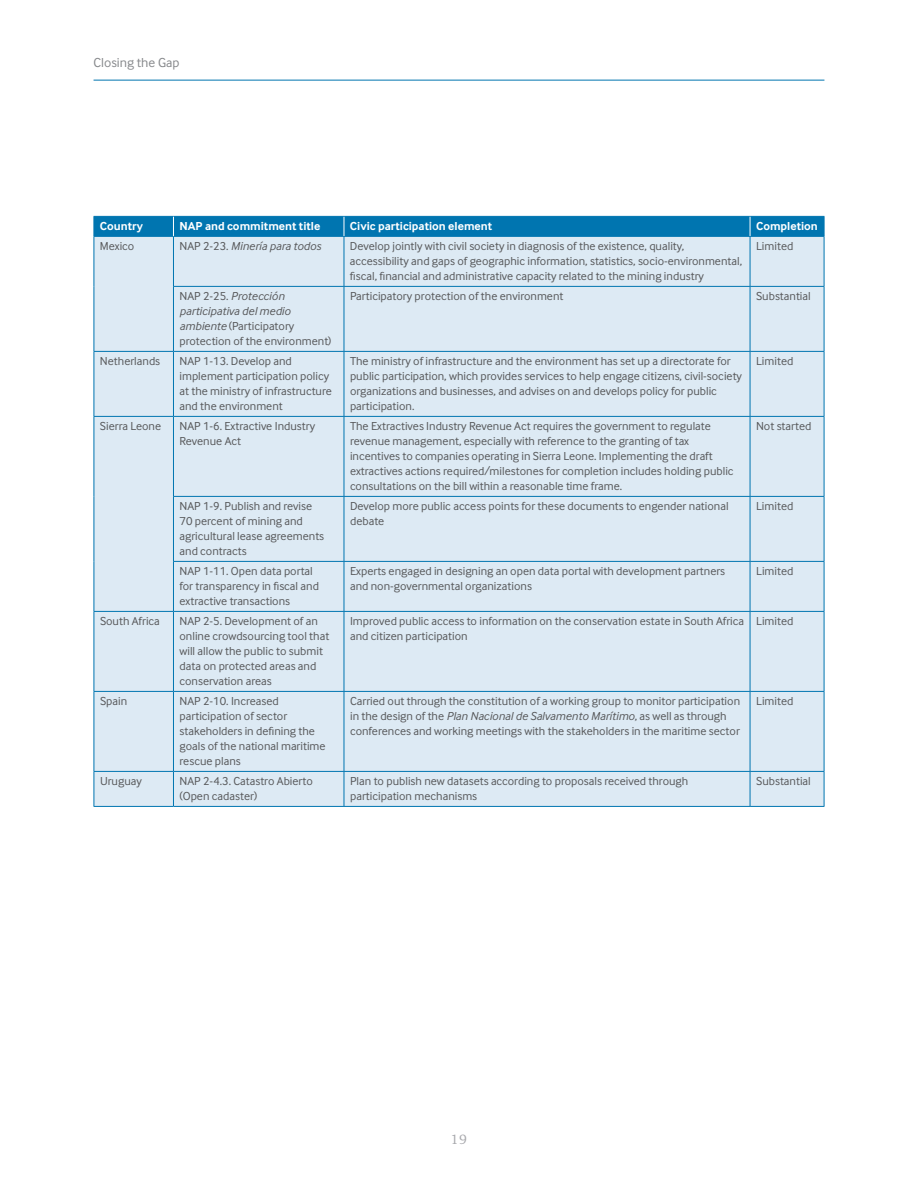
<style>
.page{position:relative;width:918px;height:1188px;background:#fff}
.page>*{position:absolute;margin:0;border:0;box-sizing:border-box;transform-origin:0 0}
.t1{font:13.5px "Inter Face";color:#87898c}
.t2{font:13.5px "DTL Documenta T";color:#a8a9ad}
.t3{font:12px/15px "Inter Face";color:#57585a}
.t4{font:700 12px "Inter Face";color:#fff}
.t5{font:italic 12px "Inter Face";color:#57585a}
.s1{font-style:normal}
.s2{font-style:italic}
</style>
<div class="page">
<hr style="left:94px;top:80px;width:730px;height:1px;background:#0075b0">
<div style="left:95px;top:237px;width:729px;height:569px;background:#ddeaf4"></div>
<hr style="left:94px;top:236px;width:79px;height:1px;background:#0075b0">
<hr style="left:94px;top:237px;width:1px;height:49px;background:#0075b0">
<hr style="left:173px;top:236px;width:171px;height:1px;background:#0075b0">
<hr style="left:173px;top:237px;width:1px;height:49px;background:#0075b0">
<hr style="left:344px;top:236px;width:406px;height:1px;background:#0075b0">
<hr style="left:344px;top:237px;width:1px;height:49px;background:#0075b0">
<hr style="left:750px;top:236px;width:74px;height:1px;background:#0075b0">
<hr style="left:750px;top:237px;width:1px;height:49px;background:#0075b0">
<hr style="left:824px;top:237px;width:1px;height:49px;background:#0075b0">
<hr style="left:94px;top:286px;width:1px;height:65px;background:#0075b0">
<hr style="left:173px;top:286px;width:171px;height:1px;background:#0075b0">
<hr style="left:173px;top:287px;width:1px;height:64px;background:#0075b0">
<hr style="left:344px;top:286px;width:406px;height:1px;background:#0075b0">
<hr style="left:344px;top:287px;width:1px;height:64px;background:#0075b0">
<hr style="left:750px;top:286px;width:74px;height:1px;background:#0075b0">
<hr style="left:750px;top:287px;width:1px;height:64px;background:#0075b0">
<hr style="left:824px;top:287px;width:1px;height:64px;background:#0075b0">
<hr style="left:94px;top:351px;width:79px;height:1px;background:#0075b0">
<hr style="left:94px;top:352px;width:1px;height:64px;background:#0075b0">
<hr style="left:173px;top:351px;width:171px;height:1px;background:#0075b0">
<hr style="left:173px;top:352px;width:1px;height:64px;background:#0075b0">
<hr style="left:344px;top:351px;width:406px;height:1px;background:#0075b0">
<hr style="left:344px;top:352px;width:1px;height:64px;background:#0075b0">
<hr style="left:750px;top:351px;width:74px;height:1px;background:#0075b0">
<hr style="left:750px;top:352px;width:1px;height:64px;background:#0075b0">
<hr style="left:824px;top:352px;width:1px;height:64px;background:#0075b0">
<hr style="left:94px;top:416px;width:79px;height:1px;background:#0075b0">
<hr style="left:94px;top:417px;width:1px;height:79px;background:#0075b0">
<hr style="left:173px;top:416px;width:171px;height:1px;background:#0075b0">
<hr style="left:173px;top:417px;width:1px;height:79px;background:#0075b0">
<hr style="left:344px;top:416px;width:406px;height:1px;background:#0075b0">
<hr style="left:344px;top:417px;width:1px;height:79px;background:#0075b0">
<hr style="left:750px;top:416px;width:74px;height:1px;background:#0075b0">
<hr style="left:750px;top:417px;width:1px;height:79px;background:#0075b0">
<hr style="left:824px;top:417px;width:1px;height:79px;background:#0075b0">
<hr style="left:94px;top:496px;width:1px;height:65px;background:#0075b0">
<hr style="left:173px;top:496px;width:171px;height:1px;background:#0075b0">
<hr style="left:173px;top:497px;width:1px;height:64px;background:#0075b0">
<hr style="left:344px;top:496px;width:406px;height:1px;background:#0075b0">
<hr style="left:344px;top:497px;width:1px;height:64px;background:#0075b0">
<hr style="left:750px;top:496px;width:74px;height:1px;background:#0075b0">
<hr style="left:750px;top:497px;width:1px;height:64px;background:#0075b0">
<hr style="left:824px;top:497px;width:1px;height:64px;background:#0075b0">
<hr style="left:94px;top:561px;width:1px;height:50px;background:#0075b0">
<hr style="left:173px;top:561px;width:171px;height:1px;background:#0075b0">
<hr style="left:173px;top:562px;width:1px;height:49px;background:#0075b0">
<hr style="left:344px;top:561px;width:406px;height:1px;background:#0075b0">
<hr style="left:344px;top:562px;width:1px;height:49px;background:#0075b0">
<hr style="left:750px;top:561px;width:74px;height:1px;background:#0075b0">
<hr style="left:750px;top:562px;width:1px;height:49px;background:#0075b0">
<hr style="left:824px;top:562px;width:1px;height:49px;background:#0075b0">
<hr style="left:94px;top:611px;width:79px;height:1px;background:#0075b0">
<hr style="left:94px;top:612px;width:1px;height:79px;background:#0075b0">
<hr style="left:173px;top:611px;width:171px;height:1px;background:#0075b0">
<hr style="left:173px;top:612px;width:1px;height:79px;background:#0075b0">
<hr style="left:344px;top:611px;width:406px;height:1px;background:#0075b0">
<hr style="left:344px;top:612px;width:1px;height:79px;background:#0075b0">
<hr style="left:750px;top:611px;width:74px;height:1px;background:#0075b0">
<hr style="left:750px;top:612px;width:1px;height:79px;background:#0075b0">
<hr style="left:824px;top:612px;width:1px;height:79px;background:#0075b0">
<hr style="left:94px;top:691px;width:79px;height:1px;background:#0075b0">
<hr style="left:94px;top:692px;width:1px;height:79px;background:#0075b0">
<hr style="left:173px;top:691px;width:171px;height:1px;background:#0075b0">
<hr style="left:173px;top:692px;width:1px;height:79px;background:#0075b0">
<hr style="left:344px;top:691px;width:406px;height:1px;background:#0075b0">
<hr style="left:344px;top:692px;width:1px;height:79px;background:#0075b0">
<hr style="left:750px;top:691px;width:74px;height:1px;background:#0075b0">
<hr style="left:750px;top:692px;width:1px;height:79px;background:#0075b0">
<hr style="left:824px;top:692px;width:1px;height:79px;background:#0075b0">
<hr style="left:94px;top:771px;width:79px;height:1px;background:#0075b0">
<hr style="left:94px;top:772px;width:1px;height:34px;background:#0075b0">
<hr style="left:173px;top:771px;width:171px;height:1px;background:#0075b0">
<hr style="left:173px;top:772px;width:1px;height:34px;background:#0075b0">
<hr style="left:344px;top:771px;width:406px;height:1px;background:#0075b0">
<hr style="left:344px;top:772px;width:1px;height:34px;background:#0075b0">
<hr style="left:750px;top:771px;width:74px;height:1px;background:#0075b0">
<hr style="left:750px;top:772px;width:1px;height:34px;background:#0075b0">
<hr style="left:824px;top:772px;width:1px;height:34px;background:#0075b0">
<hr style="left:94px;top:806px;width:79px;height:1px;background:#0075b0">
<hr style="left:173px;top:806px;width:171px;height:1px;background:#0075b0">
<hr style="left:344px;top:806px;width:406px;height:1px;background:#0075b0">
<hr style="left:750px;top:806px;width:74px;height:1px;background:#0075b0">
<div style="left:94px;top:216px;width:731px;height:20px;background:#0075b0"></div>
<p class="t1" style="left:94px;top:55px;width:87px">Closing the Gap</p>
<p class="t4" style="left:100px;top:219px;width:45px">Country</p>
<p class="t4" style="left:179px;top:219px;width:142px">NAP and commitment title</p>
<p class="t4" style="left:350px;top:219px;width:144px">Civic participation element</p>
<p class="t4" style="left:756px;top:219px;width:63px">Completion</p>
<p class="t3" style="left:100px;top:239px;width:36px">Mexico</p>
<p class="t5" style="left:179px;top:240px;width:143px"><span class="s1">NAP 2-23.</span> Minería para todos</p>
<p class="t3" style="left:350px;top:239px;width:394px">Develop jointly with civil society in diagnosis of the existence, quality, accessibility and gaps of geographic information, statistics, socio-environmental, fiscal, financial and administrative capacity related to the mining industry</p>
<p class="t3" style="left:756px;top:239px;width:39px">Limited</p>
<p class="t3" style="left:180px;top:289px;width:153px">NAP 2-25. <span class="s2">Protección participativa del medio ambiente</span> (Participatory protection of the environment)</p>
<p class="t3" style="left:350px;top:289px;width:215px">Participatory protection of the environment</p>
<p class="t3" style="left:756px;top:289px;width:56px">Substantial</p>
<p class="t3" style="left:100px;top:354px;width:62px">Netherlands</p>
<p class="t3" style="left:180px;top:354px;width:154px">NAP 1-13. Develop and implement participation policy at the ministry of infrastructure and the environment</p>
<p class="t3" style="left:350px;top:354px;width:394px">The ministry of infrastructure and the environment has set up a directorate for public participation, which provides services to help engage citizens, civil-society organizations and businesses, and advises on and develops policy for public participation.</p>
<p class="t3" style="left:756px;top:354px;width:39px">Limited</p>
<p class="t3" style="left:100px;top:419px;width:63px">Sierra Leone</p>
<p class="t3" style="left:180px;top:419px;width:137px">NAP 1-6. Extractive Industry<br>Revenue Act</p>
<p class="t3" style="left:350px;top:419px;width:385px">The Extractives Industry Revenue Act requires the government to regulate revenue management, especially with reference to the granting of tax incentives to companies operating in Sierra Leone. Implementing the draft extractives actions required/milestones for completion includes holding public consultations on the bill within a reasonable time frame.</p>
<p class="t3" style="left:756px;top:419px;width:57px">Not started</p>
<p class="t3" style="left:180px;top:499px;width:146px">NAP 1-9. Publish and revise<br>70 percent of mining and agricultural lease agreements and contracts</p>
<p class="t3" style="left:350px;top:499px;width:380px">Develop more public access points for these documents to engender national debate</p>
<p class="t3" style="left:756px;top:499px;width:39px">Limited</p>
<p class="t3" style="left:180px;top:564px;width:141px">NAP 1-11. Open data portal for transparency in fiscal and extractive transactions</p>
<p class="t3" style="left:350px;top:564px;width:377px">Experts engaged in designing an open data portal with development partners and non-governmental organizations</p>
<p class="t3" style="left:756px;top:564px;width:39px">Limited</p>
<p class="t3" style="left:100px;top:614px;width:61px">South Africa</p>
<p class="t3" style="left:180px;top:614px;width:151px">NAP 2-5. Development of an online crowdsourcing tool that will allow the public to submit data on protected areas and conservation areas</p>
<p class="t3" style="left:350px;top:614px;width:396px">Improved public access to information on the conservation estate in South Africa and citizen participation</p>
<p class="t3" style="left:756px;top:614px;width:39px">Limited</p>
<p class="t3" style="left:100px;top:694px;width:29px">Spain</p>
<p class="t3" style="left:180px;top:694px;width:148px">NAP 2-10. Increased participation of sector stakeholders in defining the goals of the national maritime rescue plans</p>
<p class="t3" style="left:350px;top:694px;width:392px">Carried out through the constitution of a working group to monitor participation in the design of the <span class="s2">Plan Nacional de Salvamento Marítimo</span>, as well as through conferences and working meetings with the stakeholders in the maritime sector</p>
<p class="t3" style="left:756px;top:694px;width:39px">Limited</p>
<p class="t3" style="left:100px;top:774px;width:43px">Uruguay</p>
<p class="t3" style="left:180px;top:774px;width:135px">NAP 2-4.3. Catastro Abierto (Open cadaster)</p>
<p class="t3" style="left:350px;top:774px;width:340px">Plan to publish new datasets according to proposals received through participation mechanisms</p>
<p class="t3" style="left:756px;top:774px;width:56px">Substantial</p>
<p class="t2" style="left:451px;top:1131px;width:18px">19</p>
</div>
